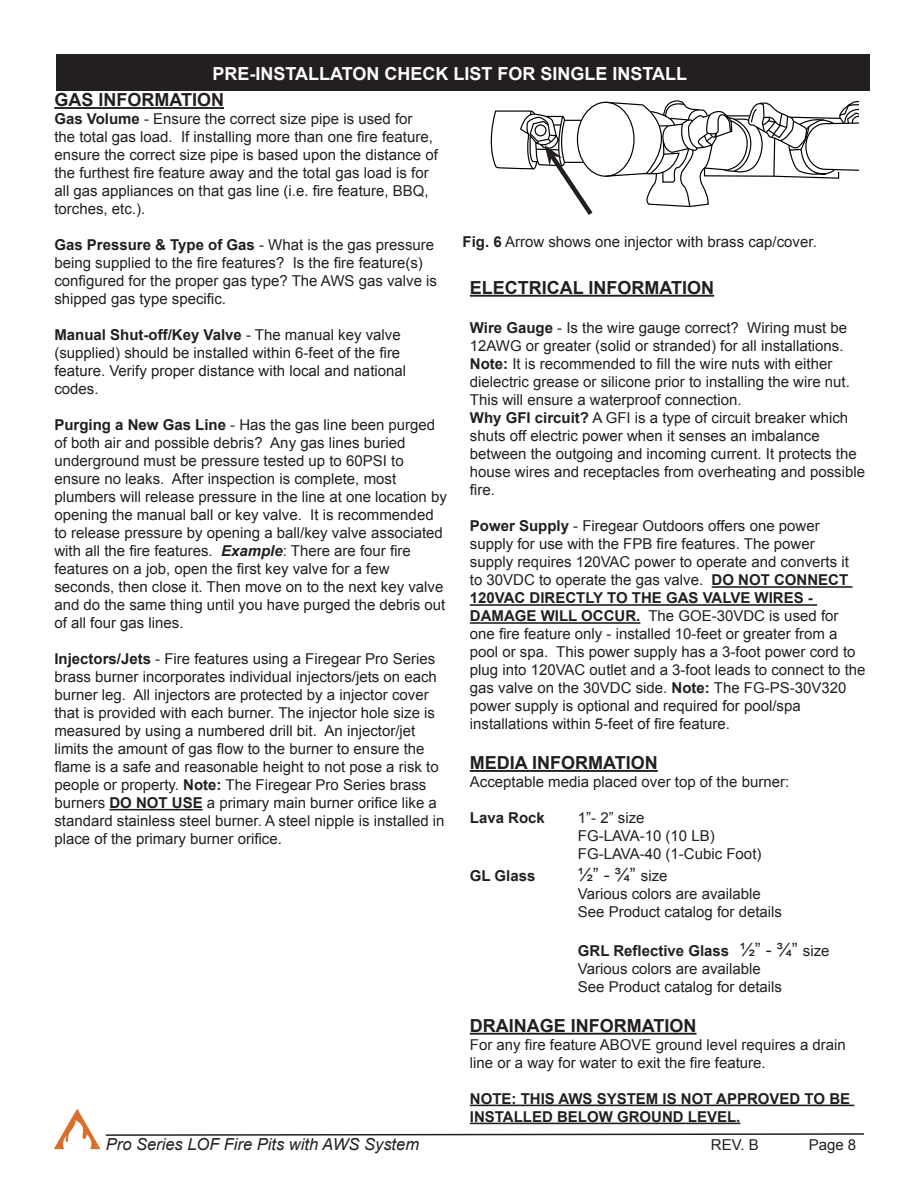
<style>
.page{position:relative;width:918px;height:1188px;background:#fff}
.page>*{position:absolute;margin:0;border:0;box-sizing:border-box;transform-origin:0 0}
.t1{font:700 18px "Arial";color:#231f20}
.t2{font:700 18px "Arial";color:#fdfdfd}
.t3{font:18px "Arial";color:#231f20}
.t4{font:italic 16.5px "Arial";color:#231f20}
.t5{font:15px/18px "Arial";color:#231f20}
.t6{font:700 15px/18px "Arial";color:#231f20}
.s1{font-weight:700}
.s2{font-weight:400}
.s3{font-weight:700;font-style:italic}
.s4{font-size:15px}
.s5{font-weight:400;font-size:18px}
</style>
<div class="page">
<svg style="left:54px;top:1109px;width:810px;height:40px"></svg>
<div style="left:56px;top:54px;width:813px;height:37px;background:#231f20"></div>
<hr style="left:54px;top:107px;width:170px;height:2px;background:#231f20">
<hr style="left:109px;top:809px;width:94px;height:1px;background:#231f20">
<hr style="left:470px;top:295px;width:244px;height:2px;background:#231f20">
<hr style="left:712px;top:586px;width:140px;height:2px;background:#231f20">
<hr style="left:470px;top:604px;width:347px;height:2px;background:#231f20">
<hr style="left:470px;top:622px;width:170px;height:2px;background:#231f20">
<hr style="left:470px;top:770px;width:188px;height:2px;background:#231f20">
<hr style="left:470px;top:1033px;width:227px;height:2px;background:#231f20">
<hr style="left:470px;top:1105px;width:384px;height:1px;background:#231f20">
<hr style="left:470px;top:1123px;width:270px;height:1px;background:#231f20">
<svg style="left:604px;top:100px;width:255px;height:108px"></svg>
<svg style="left:490px;top:110px;width:107px;height:105px"></svg>
<p class="t2" style="left:213px;top:62px;width:476px">PRE-INSTALLATON CHECK LIST FOR SINGLE INSTALL</p>
<p class="t1" style="left:54px;top:88px;width:171px">GAS INFORMATION</p>
<p class="t5" style="left:54px;top:110px;width:385px"><span class="s1">Gas Volume</span> - Ensure the correct size pipe is used for<br>the total gas load. If installing more than one fire feature, ensure the correct size pipe is based upon the distance of the furthest fire feature away and the total gas load is for all gas appliances on that gas line (i.e. fire feature, BBQ, torches, etc.).</p>
<p class="t5" style="left:54px;top:236px;width:384px"><span class="s1">Gas Pressure &amp; Type of Gas</span> - What is the gas pressure being supplied to the fire features? Is the fire feature(s) configured for the proper gas type? The AWS gas valve is shipped gas type specific.</p>
<p class="t6" style="left:54px;top:326px;width:348px">Manual Shut-off/Key Valve <span class="s2">- The manual key valve</span></p>
<p class="t5" style="left:54px;top:344px;width:347px">(supplied) should be installed within 6-feet of the fire</p>
<p class="t5" style="left:54px;top:362px;width:353px">feature. Verify proper distance with local and national codes.</p>
<p class="t5" style="left:54px;top:416px;width:382px"><span class="s1">Purging a New Gas Line</span> - Has the gas line been purged of both air and possible debris? Any gas lines buried</p>
<p class="t5" style="left:54px;top:452px;width:351px">underground must be pressure tested up to 60PSI to</p>
<p class="t5" style="left:54px;top:470px;width:343px">ensure no leaks. After inspection is complete, most</p>
<p class="t5" style="left:54px;top:488px;width:394px">plumbers will release pressure in the line at one location by opening the manual ball or key valve. It is recommended to release pressure by opening a ball/key valve associated with all the fire features. <span class="s3">Example</span>: There are four fire</p>
<p class="t5" style="left:54px;top:560px;width:337px">features on a job, open the first key valve for a few</p>
<p class="t5" style="left:54px;top:578px;width:393px">seconds, then close it. Then move on to the next key valve and do the same thing until you have purged the debris out of all four gas lines.</p>
<p class="t5" style="left:54px;top:650px;width:384px"><span class="s1">Injectors/Jets</span> - Fire features using a Firegear Pro Series brass burner incorporates individual injectors/jets on each burner leg. All injectors are protected by a injector cover that is provided with each burner. The injector hole size is measured by using a numbered drill bit. An injector/jet</p>
<p class="t5" style="left:54px;top:740px;width:392px">limits the amount of gas flow to the burner to ensure the flame is a safe and reasonable height to not pose a risk to people or property. <span class="s1">Note:</span> The Firegear Pro Series brass burners <span class="s1">DO NOT USE</span> a primary main burner orifice like a standard stainless steel burner. A steel nipple is installed in place of the primary burner orifice.</p>
<p class="t5" style="left:463px;top:233px;width:356px"><span class="s1">Fig. 6</span> Arrow shows one injector with brass cap/cover.</p>
<p class="t1" style="left:470px;top:276px;width:246px">ELECTRICAL INFORMATION</p>
<p class="t5" style="left:470px;top:319px;width:382px"><span class="s1">Wire Gauge</span> - Is the wire gauge correct? Wiring must be 12AWG or greater (solid or stranded) for all installations.<br><span class="s1">Note:</span> It is recommended to fill the wire nuts with either dielectric grease or silicone prior to installing the wire nut.<br>This will ensure a waterproof connection.</p>
<p class="t5" style="left:470px;top:409px;width:397px"><span class="s1">Why GFI circuit?</span> A GFI is a type of circuit breaker which shuts off electric power when it senses an imbalance between the outgoing and incoming current. It protects the house wires and receptacles from overheating and possible fire.</p>
<p class="t5" style="left:470px;top:517px;width:351px"><span class="s1">Power Supply</span> - Firegear Outdoors offers one power</p>
<p class="t5" style="left:470px;top:535px;width:346px">supply for use with the FPB fire features. The power</p>
<p class="t5" style="left:470px;top:553px;width:381px;text-align:justify">supply requires 120VAC power to operate and converts it to 30VDC to operate the gas valve. <span class="s1">DO NOT CONNECT 120VAC DIRECTLY TO THE GAS VALVE WIRES -</span></p>
<p class="t5" style="left:470px;top:607px;width:397px"><span class="s1">DAMAGE WILL OCCUR.</span> The GOE-30VDC is used for one fire feature only - installed 10-feet or greater from a pool or spa. This power supply has a 3-foot power cord to plug into 120VAC outlet and a 3-foot leads to connect to the gas valve on the 30VDC side. <span class="s1">Note:</span> The FG-PS-30V320 power supply is optional and required for pool/spa</p>
<p class="t5" style="left:470px;top:715px;width:262px">installations within 5-feet of fire feature.</p>
<p class="t1" style="left:470px;top:751px;width:189px">MEDIA INFORMATION</p>
<p class="t5" style="left:470px;top:773px;width:321px">Acceptable media placed over top of the burner:</p>
<p class="t6" style="left:470px;top:809px;width:77px">Lava Rock</p>
<p class="t5" style="left:578px;top:809px;width:68px">1”- 2” size</p>
<p class="t5" style="left:578px;top:827px;width:138px">FG-LAVA-10 (10 LB)</p>
<p class="t5" style="left:578px;top:845px;width:185px">FG-LAVA-40 (1-Cubic Foot)</p>
<p class="t6" style="left:470px;top:867px;width:67px">GL Glass</p>
<p class="t3" style="left:578px;top:863px;width:91px">½” - ¾” <span class="s4">size</span></p>
<p class="t5" style="left:578px;top:885px;width:185px">Various colors are available</p>
<p class="t5" style="left:578px;top:903px;width:206px">See Product catalog for details</p>
<p class="t6" style="left:578px;top:942px;width:253px">GRL Reflective Glass <span class="s5">½” - ¾”</span> <span class="s2">size</span></p>
<p class="t5" style="left:578px;top:960px;width:185px">Various colors are available</p>
<p class="t5" style="left:578px;top:978px;width:206px">See Product catalog for details</p>
<p class="t1" style="left:470px;top:1014px;width:228px">DRAINAGE INFORMATION</p>
<p class="t5" style="left:470px;top:1036px;width:378px">For any fire feature ABOVE ground level requires a drain line or a way for water to exit the fire feature.</p>
<p class="t6" style="left:470px;top:1090px;width:382px">NOTE: THIS AWS SYSTEM IS NOT APPROVED TO BE<br>INSTALLED BELOW GROUND LEVEL.</p>
<p class="t4" style="left:106px;top:1133px;width:315px">Pro Series LOF Fire Pits with AWS System</p>
<p class="t5" style="left:711px;top:1136px;width:49px">REV. B</p>
<p class="t5" style="left:809px;top:1136px;width:49px">Page 8</p>
</div>
